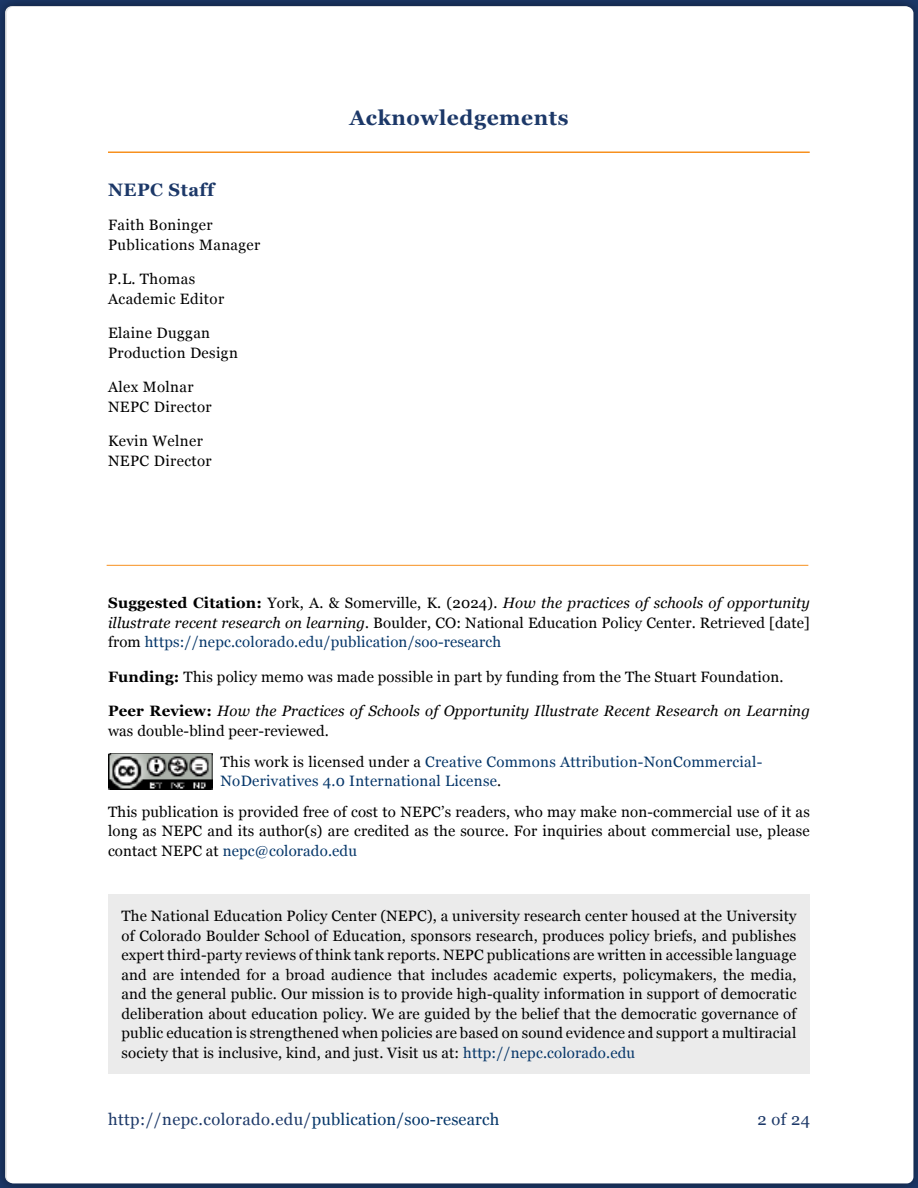
<style>
.page{position:relative;width:918px;height:1188px;background:#fff}
.page>*{position:absolute;margin:0;border:0;box-sizing:border-box;transform-origin:0 0}
.t1{font:700 21px "Georgia";letter-spacing:.025em;color:#1c3868}
.t2{font:700 18px "Georgia";letter-spacing:.025em;color:#1c3868}
.t3{font:16.5px "Georgia";letter-spacing:.01em;color:#1c3868}
.t4{font:15px/19.5px "Georgia";letter-spacing:.01em;color:#000}
.t5{font:italic 15px/19.5px "Georgia";letter-spacing:.01em;color:#000}
.t6{font:15px/19.5px "Georgia";letter-spacing:.02em;color:#053669}
.s1{font-weight:700}
.s2{font-style:italic}
.s3{color:#053669}
.s4{font-weight:700;font-style:normal}
.s5{font-style:normal}
.s6{color:#000}
</style>
<div class="page">
<div style="left:0;top:0;width:918px;height:1188px;background:#000;opacity:.25"></div>
<div style="left:7px;top:7px;width:906px;height:1176px;background:#fff;border-radius:7px"></div>
<img style="left:108px;top:753px;width:104px;height:37px">
<div style="left:108px;top:894px;width:702px;height:180px;background:#ebebeb"></div>
<hr style="left:108px;top:152px;width:702px;height:1px;background:#f7901e">
<hr style="left:107px;top:565px;width:701px;height:1px;background:#f7901e">
<p class="t2" style="left:108px;top:176px;width:108px">NEPC Staff</p>
<p class="t4" style="left:108px;top:215px;width:154px">Faith Boninger<br>Publications Manager</p>
<p class="t4" style="left:108px;top:269px;width:118px">P.L. Thomas<br>Academic Editor</p>
<p class="t4" style="left:108px;top:323px;width:131px">Elaine Duggan<br>Production Design</p>
<p class="t4" style="left:108px;top:377px;width:105px">Alex Molnar<br>NEPC Director</p>
<p class="t4" style="left:108px;top:431px;width:105px">Kevin Welner<br>NEPC Director</p>
<h1 class="t1" style="left:349px;top:102px;width:221px">Acknowledgements</h1>
<p class="t4" style="left:108px;top:593px;width:703px;text-align:justify"><span class="s1">Suggested Citation:</span> York, A. &amp; Somerville, K. (2024). <span class="s2">How the practices of schools of opportunity illustrate recent research on learning.</span> Boulder, CO: National Education Policy Center. Retrieved [date] from <span class="s3">https://nepc.colorado.edu/publication/soo-research</span></p>
<p class="t4" style="left:108px;top:666px;width:677px"><span class="s1">Funding:</span> This policy memo was made possible in part by funding from the The Stuart Foundation.</p>
<p class="t5" style="left:108px;top:701px;width:703px"><span class="s4">Peer Review:</span> How the Practices of Schools of Opportunity Illustrate Recent Research on Learning <span class="s5">was double-blind peer-reviewed.</span></p>
<p class="t6" style="left:220px;top:751px;width:543px"><span class="s6">This work is licensed under a</span> Creative Commons Attribution-NonCommercial-<br>NoDerivatives 4.0 International License<span class="s6">.</span></p>
<p class="t4" style="left:108px;top:801px;width:703px;text-align:justify">This publication is provided free of cost to NEPC’s readers, who may make non-commercial use of it as long as NEPC and its author(s) are credited as the source. For inquiries about commercial use, please contact NEPC at <span class="s3">nepc@colorado.edu</span></p>
<p class="t4" style="left:122px;top:906px;width:676px;text-align:justify">The National Education Policy Center (NEPC), a university research center housed at the University of Colorado Boulder School of Education, sponsors research, produces policy briefs, and publishes expert third-party reviews of think tank reports. NEPC publications are written in accessible language and are intended for a broad audience that includes academic experts, policymakers, the media, and the general public. Our mission is to provide high-quality information in support of democratic deliberation about education policy. We are guided by the belief that the democratic governance of public education is strengthened when policies are based on sound evidence and support a multiracial society that is inclusive, kind, and just. Visit us at: <span class="s3">http://nepc.colorado.edu</span></p>
<p class="t3" style="left:108px;top:1107px;width:393px">http://nepc.colorado.edu/<span class="s3">publication/soo-research</span></p>
<p class="t3" style="left:757px;top:1107px;width:54px">2 of 24</p>
</div>
